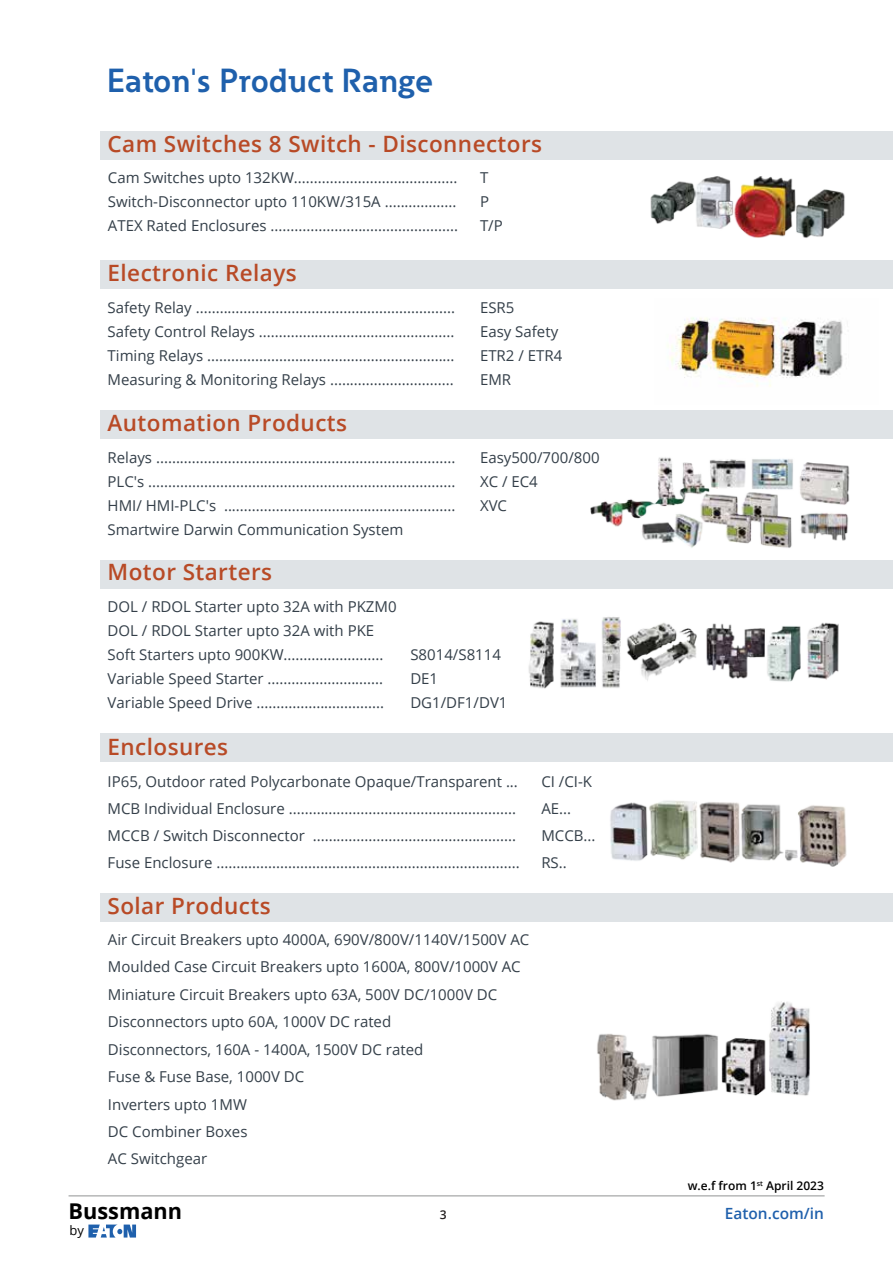
<style>
.page{position:relative;width:893px;height:1263px;background:#fff}
.page>*{position:absolute;margin:0;border:0;box-sizing:border-box;transform-origin:0 0}
.t1{font:700 33px "Eaton";letter-spacing:.015em;color:#1f60ac}
.t2{font:600 22.5px "Open Sans";letter-spacing:.02em;color:#b84a26}
.t3{font:700 21.75px "Open Sans";color:#000}
.t4{font:600 15.45px "Open Sans";color:#1f60ac}
.t5{font:15px/24px "Open Sans";color:#343f49}
.t6{font:12.9px "Open Sans";color:#000}
.t7{font:600 12.15px "Open Sans";color:#231f20}
.t8{font:600 12px "Open Sans";color:#020202}
</style>
<div class="page">
<div style="left:100px;top:131px;width:793px;height:28px;background:#dfe3e6"></div>
<div style="left:100px;top:260px;width:793px;height:29px;background:#dfe3e6"></div>
<img style="left:650px;top:176px;width:195px;height:62px">
<img style="left:667px;top:317px;width:176px;height:70px">
<div style="left:100px;top:410px;width:793px;height:28px;background:#dfe3e6"></div>
<img style="left:582px;top:438px;width:297px;height:110px">
<div style="left:100px;top:560px;width:793px;height:29px;background:#dfe3e6"></div>
<div style="left:100px;top:733px;width:793px;height:29px;background:#dfe3e6"></div>
<div style="left:100px;top:893px;width:793px;height:28px;background:#dfe3e6"></div>
<img style="left:597px;top:1001px;width:213px;height:100px">
<img style="left:610px;top:800px;width:237px;height:67px">
<img style="left:528px;top:617px;width:311px;height:72px">
<hr style="left:69px;top:1195px;width:756px;height:1px;background:#919394">
<svg style="left:88px;top:1224px;width:48px;height:13px"></svg>
<h1 class="t1" style="left:108px;top:59px;width:327px">Eaton's Product Range</h1>
<h2 class="t2" style="left:108px;top:128px;width:436px">Cam Switches 8 Switch - Disconnectors</h2>
<p class="t5" style="left:108px;top:166px;width:352px;text-align:justify">Cam Switches upto 132KW.........................................<br>Switch-Disconnector upto 110KW/315A ..................<br>ATEX Rated Enclosures ...............................................</p>
<p class="t5" style="left:480px;top:166px;width:24px">T<br>P<br>T/P</p>
<h2 class="t2" style="left:108px;top:258px;width:191px">Electronic Relays</h2>
<p class="t5" style="left:108px;top:295px;width:349px;text-align:justify">Safety Relay .................................................................<br>Safety Control Relays .................................................<br>Timing Relays ..............................................................<br>Measuring &amp; Monitoring Relays ...............................</p>
<p class="t5" style="left:480px;top:295px;width:84px">ESR5<br>Easy Safety<br>ETR2 / ETR4<br>EMR</p>
<h2 class="t2" style="left:108px;top:407px;width:241px">Automation Products</h2>
<p class="t5" style="left:108px;top:445px;width:349px;text-align:justify">Relays ...........................................................................<br>PLC's .............................................................................<br>HMI/ HMI-PLC's ..........................................................</p>
<p class="t5" style="left:480px;top:445px;width:121px">Easy500/700/800<br>XC / EC4<br>XVC</p>
<p class="t5" style="left:108px;top:517px;width:297px">Smartwire Darwin Communication System</p>
<h2 class="t2" style="left:108px;top:557px;width:166px">Motor Starters</h2>
<p class="t5" style="left:108px;top:595px;width:291px">DOL / RDOL Starter upto 32A with PKZM0<br>DOL / RDOL Starter upto 32A with PKE Soft Starters upto 900KW.........................<br>Variable Speed Starter .............................<br>Variable Speed Drive ................................</p>
<h2 class="t2" style="left:108px;top:731px;width:122px">Enclosures</h2>
<p class="t5" style="left:410px;top:643px;width:99px">S8014/S8114<br>DE1<br>DG1/DF1/DV1</p>
<p class="t5" style="left:108px;top:769px;width:412px">IP65, Outdoor rated Polycarbonate Opaque/Transparent ...</p>
<p class="t5" style="left:541px;top:769px;width:52px">CI /CI-K</p>
<p class="t5" style="left:108px;top:796px;width:410px">MCB Individual Enclosure .........................................................</p>
<p class="t5" style="left:541px;top:796px;width:31px">AE...</p>
<p class="t5" style="left:108px;top:823px;width:410px">MCCB / Switch Disconnector ...................................................</p>
<p class="t5" style="left:541px;top:823px;width:56px">MCCB...</p>
<p class="t5" style="left:108px;top:850px;width:414px">Fuse Enclosure ............................................................................</p>
<p class="t5" style="left:541px;top:850px;width:27px">RS..</p>
<h2 class="t2" style="left:108px;top:890px;width:165px">Solar Products</h2>
<p class="t5" style="left:108px;top:925px;width:423px;line-height:27.5px">Air Circuit Breakers upto 4000A, 690V/800V/1140V/1500V AC<br>Moulded Case Circuit Breakers upto 1600A, 800V/1000V AC<br>Miniature Circuit Breakers upto 63A, 500V DC/1000V DC</p>
<p class="t5" style="left:108px;top:1035px;width:317px;line-height:27.5px">Disconnectors, 160A - 1400A, 1500V DC rated<br>Fuse &amp; Fuse Base, 1000V DC<br>Inverters upto 1MW<br>DC Combiner Boxes<br>AC Switchgear</p>
<p class="t5" style="left:108px;top:1009px;width:285px">Disconnectors upto 60A, 1000V DC rated</p>
<p class="t8" style="left:688px;top:1177px;width:138px">w.e.f from 1<sup>st</sup> April 2023</p>
<h3 class="t3" style="left:69px;top:1196px;width:115px">Bussmann</h3>
<p class="t7" style="left:440px;top:1206px;width:8px">3</p>
<p class="t4" style="left:725px;top:1202px;width:101px">Eaton.com/in</p>
<p class="t6" style="left:69px;top:1222px;width:16px">by</p>
</div>
